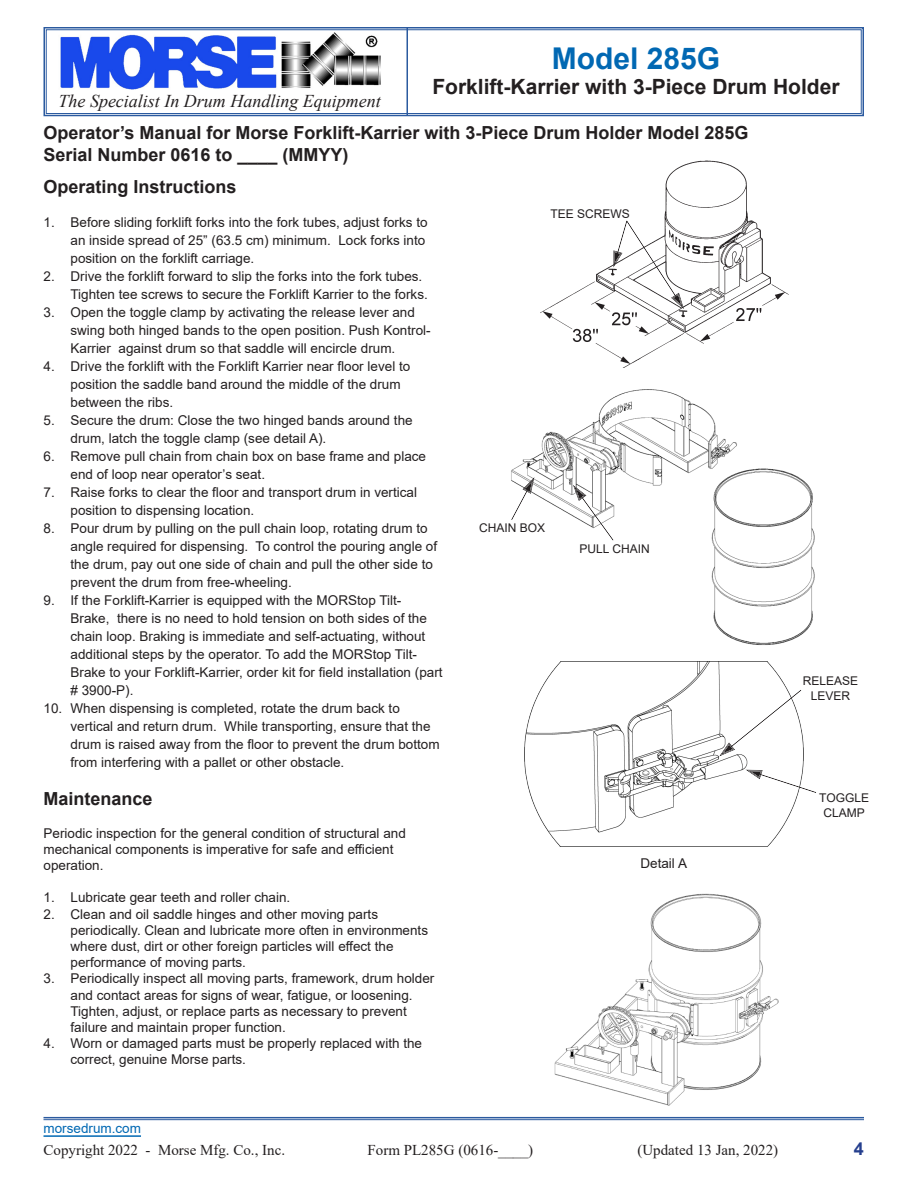
<style>
.page{position:relative;width:918px;height:1188px;background:#fff}
.page>*{position:absolute;margin:0;border:0;box-sizing:border-box;transform-origin:0 0}
.t1{font:700 30px "Arial";color:#0168b3}
.t2{font:700 21px "Arial";color:#231f20}
.Body_Text{font:700 18px/21.6px "Arial";color:#231f20}
.t3{font:italic 18px "Times New Roman";color:#231f20}
.t4{font:700 18px "Arial";color:#253f8e}
.t5{font:15px "Times New Roman";color:#231f20}
.Body_Text-2{font:13.5px/18px "Arial";color:#231f20}
.t6{font:13.5px "Arial";color:#0168b3}
.Parts_List_Text_Foot{font:13.5px "Arial";color:#231f20}
.Parts_List_Text_Foot-2{font:12px/14.4px "Arial";color:#231f20;text-align:center}
</style>
<div class="page">
<svg style="left:43px;top:27px;width:821px;height:90px"></svg>
<div style="left:46px;top:29px;width:816px;height:85px;border:1px solid #2b5a9f"></div>
<hr style="left:406px;top:28px;width:2px;height:88px;background:#2b5a9f">
<hr style="left:44px;top:1135px;width:97px;height:2px;background:#0168b3">
<hr style="left:44px;top:1117px;width:820px;height:1px;background:#2b5a9f">
<hr style="left:44px;top:1119px;width:820px;height:1px;background:#2b5a9f">
<img style="left:541px;top:161px;width:247px;height:206px">
<img style="left:554px;top:893px;width:225px;height:213px">
<img style="left:511px;top:389px;width:304px;height:256px">
<svg style="left:606px;top:220px;width:84px;height:94px"></svg>
<svg style="left:511px;top:474px;width:30px;height:46px"></svg>
<img style="left:524px;top:662px;width:275px;height:185px">
<svg style="left:714px;top:690px;width:102px;height:103px"></svg>
<svg style="left:568px;top:480px;width:46px;height:61px"></svg>
<h1 class="t1" style="left:552px;top:37px;width:170px">Model 285G</h1>
<h2 class="t2" style="left:432px;top:72px;width:409px">Forklift-Karrier with 3-Piece Drum Holder</h2>
<h3 class="Body_Text" style="left:44px;top:122px;width:707px">Operator’s Manual for Morse Forklift-Karrier with 3-Piece Drum Holder Model 285G<br>Serial Number 0616 to ____ (MMYY)</h3>
<h3 class="t3" style="left:58px;top:89px;width:324px">The Specialist In Drum Handling Equipment</h3>
<p class="Body_Text" style="left:44px;top:176px;width:195px">Operating Instructions</p>
<p class="Body_Text-2" style="left:70px;top:213px;width:359px;text-indent:-27px">1. Before sliding forklift forks into the fork tubes, adjust forks to an inside spread of 25” (63.5 cm) minimum. Lock forks into position on the forklift carriage.</p>
<p class="Body_Text-2" style="left:70px;top:267px;width:359px;text-indent:-27px">2. Drive the forklift forward to slip the forks into the fork tubes.<br>Tighten tee screws to secure the Forklift Karrier to the forks.</p>
<p class="Body_Text-2" style="left:70px;top:303px;width:362px;text-indent:-27px">3. Open the toggle clamp by activating the release lever and swing both hinged bands to the open position. Push Kontrol-<br>Karrier against drum so that saddle will encircle drum.</p>
<p class="Body_Text-2" style="left:70px;top:357px;width:341px;text-indent:-27px">4. Drive the forklift with the Forklift Karrier near floor level to position the saddle band around the middle of the drum between the ribs.</p>
<p class="Body_Text-2" style="left:70px;top:411px;width:344px;text-indent:-27px">5. Secure the drum: Close the two hinged bands around the drum, latch the toggle clamp (see detail A).</p>
<p class="Body_Text-2" style="left:70px;top:447px;width:357px;text-indent:-27px">6. Remove pull chain from chain box on base frame and place end of loop near operator’s seat.</p>
<p class="Body_Text-2" style="left:70px;top:483px;width:348px;text-indent:-27px">7. Raise forks to clear the floor and transport drum in vertical position to dispensing location.</p>
<p class="Body_Text-2" style="left:70px;top:519px;width:368px;text-indent:-27px">8. Pour drum by pulling on the pull chain loop, rotating drum to angle required for dispensing. To control the pouring angle of the drum, pay out one side of chain and pull the other side to prevent the drum from free-wheeling.</p>
<p class="Body_Text-2" style="left:70px;top:591px;width:374px;text-indent:-27px">9. If the Forklift-Karrier is equipped with the MORStop Tilt-Brake, there is no need to hold tension on both sides of the chain loop. Braking is immediate and self-actuating, without additional steps by the operator. To add the MORStop Tilt-Brake to your Forklift-Karrier, order kit for field installation (part # 3900-P).</p>
<p class="Body_Text-2" style="left:70px;top:699px;width:371px;text-indent:-27px">10. When dispensing is completed, rotate the drum back to vertical and return drum. While transporting, ensure that the drum is raised away from the floor to prevent the drum bottom from interfering with a pallet or other obstacle.</p>
<p class="Body_Text" style="left:44px;top:788px;width:111px">Maintenance</p>
<p class="Body_Text-2" style="left:44px;top:825px;width:364px;line-height:16.2px">Periodic inspection for the general condition of structural and mechanical components is imperative for safe and efficient operation.</p>
<p class="Body_Text-2" style="left:44px;top:888px;width:248px">1. Lubricate gear teeth and roller chain.</p>
<p class="Body_Text-2" style="left:70px;top:906px;width:359px;line-height:16.2px;text-indent:-27px">2. Clean and oil saddle hinges and other moving parts periodically. Clean and lubricate more often in environments where dust, dirt or other foreign particles will effect the performance of moving parts.</p>
<p class="Body_Text-2" style="left:70px;top:970px;width:365px;line-height:16.2px;text-indent:-27px">3. Periodically inspect all moving parts, framework, drum holder and contact areas for signs of wear, fatigue, or loosening.<br>Tighten, adjust, or replace parts as necessary to prevent failure and maintain proper function.</p>
<p class="Body_Text-2" style="left:70px;top:1035px;width:353px;line-height:16.2px;text-indent:-27px">4. Worn or damaged parts must be properly replaced with the correct, genuine Morse parts.</p>
<p class="Parts_List_Text_Foot-2" style="left:550px;top:206px;width:81px">TEE SCREWS</p>
<p class="Parts_List_Text_Foot-2" style="left:479px;top:520px;width:68px">CHAIN BOX</p>
<p class="Parts_List_Text_Foot-2" style="left:580px;top:541px;width:72px">PULL CHAIN</p>
<p class="Parts_List_Text_Foot" style="left:640px;top:854px;width:48px">Detail A</p>
<p class="Parts_List_Text_Foot-2" style="left:803px;top:674px;width:57px">RELEASE<br>LEVER</p>
<p class="Parts_List_Text_Foot-2" style="left:819px;top:791px;width:51px">TOGGLE</p>
<p class="Parts_List_Text_Foot-2" style="left:824px;top:805px;width:43px">CLAMP</p>
<p class="t6" style="left:44px;top:1119px;width:99px">morsedrum.com</p>
<p class="t5" style="left:44px;top:1139px;width:243px">Copyright 2022 - Morse Mfg. Co., Inc.</p>
<p class="t5" style="left:368px;top:1139px;width:167px">Form PL285G (0616-____)</p>
<p class="t5" style="left:638px;top:1139px;width:142px">(Updated 13 Jan, 2022)</p>
<h3 class="t4" style="left:854px;top:1136px;width:12px">4</h3>
</div>
